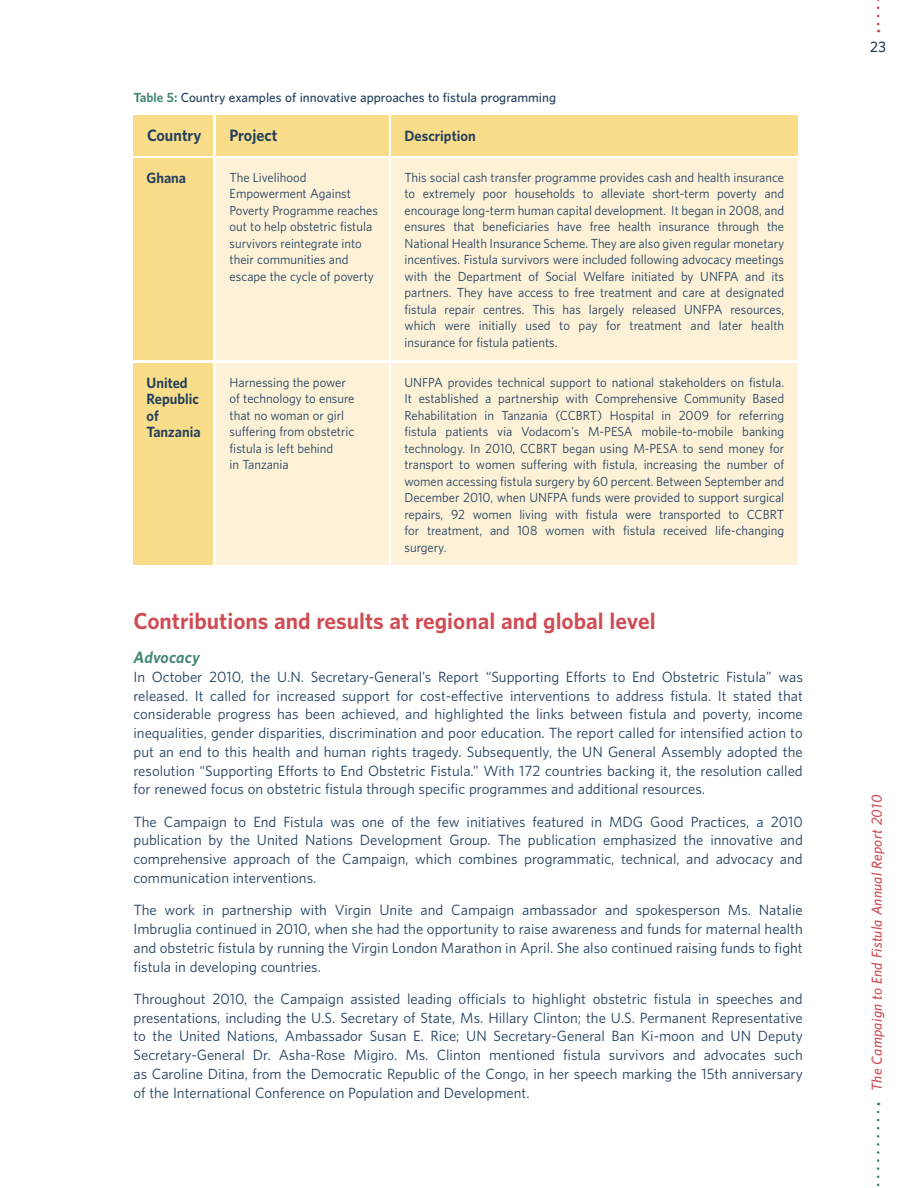
<style>
.page{position:relative;width:918px;height:1188px;background:#fff}
.page>*{position:absolute;margin:0;border:0;box-sizing:border-box;transform-origin:0 0}
.t1{font:700 21px "UNFPA";color:#d04c54}
.t2{font:700 15px "UNFPA";color:#223f5c}
.t3{font:italic 700 15px "UNFPA";letter-spacing:.01em;color:#448875}
.t4{font:13.5px/18.8px "UNFPA Text";color:#223f5c;text-align:justify}
.t5{font:700 13.5px/16.5px "UNFPA";color:#223f5c}
.t6{font:600 13.5px "UNFPA";color:#223f5c}
.t7{font:italic 600 13.2px "UNFPA";letter-spacing:.02em;color:#d04c54}
.t8{font:12px/16.5px "UNFPA Text";color:#223f5c}
.t9{font:600 12px "UNFPA";color:#223f5c}
.s1{font-weight:700;color:#448875}
</style>
<div class="page">
<svg style="left:877px;top:0;width:2px;height:32px"></svg>
<svg style="left:877px;top:1112px;width:2px;height:75px"></svg>
<div style="left:217px;top:115px;width:172px;height:40px;background:#fadd8b"></div>
<div style="left:134px;top:115px;width:79px;height:40px;background:#fadd8b"></div>
<div style="left:217px;top:158px;width:172px;height:202px;background:#fdf2d8"></div>
<div style="left:217px;top:363px;width:172px;height:202px;background:#fdf2d8"></div>
<div style="left:134px;top:158px;width:79px;height:202px;background:#fadd8b"></div>
<div style="left:134px;top:363px;width:79px;height:202px;background:#fadd8b"></div>
<div style="left:391px;top:115px;width:407px;height:40px;background:#fadd8b"></div>
<div style="left:391px;top:158px;width:407px;height:202px;background:#fdf2d8"></div>
<div style="left:391px;top:363px;width:407px;height:202px;background:#fdf2d8"></div>
<p class="t9" style="left:134px;top:89px;width:424px"><span class="s1">Table 5:</span> Country examples of innovative approaches to fistula programming</p>
<p class="t2" style="left:147px;top:126px;width:56px">Country</p>
<p class="t2" style="left:230px;top:126px;width:49px">Project</p>
<p class="t8" style="left:230px;top:169px;width:150px">The Livelihood<br>Empowerment Against<br>Poverty Programme reaches out to help obstetric fistula survivors reintegrate into their communities and escape the cycle of poverty</p>
<p class="t5" style="left:147px;top:169px;width:41px">Ghana</p>
<p class="t5" style="left:147px;top:374px;width:56px">United<br>Republic of<br>Tanzania</p>
<p class="t8" style="left:230px;top:373px;width:126px">Harnessing the power of technology to ensure that no woman or girl suffering from obstetric fistula is left behind<br>in Tanzania</p>
<p class="t5" style="left:404px;top:127px;width:73px">Description</p>
<p class="t8" style="left:404px;top:169px;width:381px;text-align:justify">This social cash transfer programme provides cash and health insurance to extremely poor households to alleviate short-term poverty and encourage long-term human capital development. It began in 2008, and ensures that beneficiaries have free health insurance through the National Health Insurance Scheme. They are also given regular monetary incentives. Fistula survivors were included following advocacy meetings with the Department of Social Welfare initiated by UNFPA and its partners. They have access to free treatment and care at designated fistula repair centres. This has largely released UNFPA resources, which were initially used to pay for treatment and later health insurance for fistula patients.</p>
<p class="t8" style="left:404px;top:373px;width:381px;text-align:justify">UNFPA provides technical support to national stakeholders on fistula.<br>It established a partnership with Comprehensive Community Based Rehabilitation in Tanzania (CCBRT) Hospital in 2009 for referring fistula patients via Vodacom’s M-PESA mobile-to-mobile banking technology. In 2010, CCBRT began using M-PESA to send money for transport to women suffering with fistula, increasing the number of women accessing fistula surgery by 60 percent. Between September and December 2010, when UNFPA funds were provided to support surgical repairs, 92 women living with fistula were transported to CCBRT for treatment, and 108 women with fistula received life-changing surgery.</p>
<h1 class="t1" style="left:134px;top:607px;width:524px">Contributions and results at regional and global level</h1>
<p class="t3" style="left:134px;top:648px;width:68px">Advocacy</p>
<p class="t4" style="left:133px;top:667px;width:671px">In October 2010, the U.N. Secretary-General’s Report “Supporting Efforts to End Obstetric Fistula” was released. It called for increased support for cost-effective interventions to address fistula. It stated that considerable progress has been achieved, and highlighted the links between fistula and poverty, income inequalities, gender disparities, discrimination and poor education. The report called for intensified action to put an end to this health and human rights tragedy. Subsequently, the UN General Assembly adopted the resolution “Supporting Efforts to End Obstetric Fistula.” With 172 countries backing it, the resolution called for renewed focus on obstetric fistula through specific programmes and additional resources.</p>
<p class="t4" style="left:133px;top:812px;width:671px">The Campaign to End Fistula was one of the few initiatives featured in MDG Good Practices, a 2010 publication by the United Nations Development Group. The publication emphasized the innovative and comprehensive approach of the Campaign, which combines programmatic, technical, and advocacy and communication interventions.</p>
<p class="t4" style="left:133px;top:900px;width:671px">The work in partnership with Virgin Unite and Campaign ambassador and spokesperson Ms. Natalie Imbruglia continued in 2010, when she had the opportunity to raise awareness and funds for maternal health and obstetric fistula by running the Virgin London Marathon in April. She also continued raising funds to fight fistula in developing countries.</p>
<p class="t4" style="left:133px;top:989px;width:671px">Throughout 2010, the Campaign assisted leading officials to highlight obstetric fistula in speeches and presentations, including the U.S. Secretary of State, Ms. Hillary Clinton; the U.S. Permanent Representative to the United Nations, Ambassador Susan E. Rice; UN Secretary-General Ban Ki-moon and UN Deputy Secretary-General Dr. Asha-Rose Migiro. Ms. Clinton mentioned fistula survivors and advocates such as Caroline Ditina, from the Democratic Republic of the Congo, in her speech marking the 15th anniversary of the International Conference on Population and Development.</p>
<p class="t6" style="left:870px;top:38px;width:17px">23</p>
<p class="t7" style="left:868px;top:1091px;width:298px;rotate:-90deg">The Campaign to End Fistula Annual Report 2010</p>
</div>
